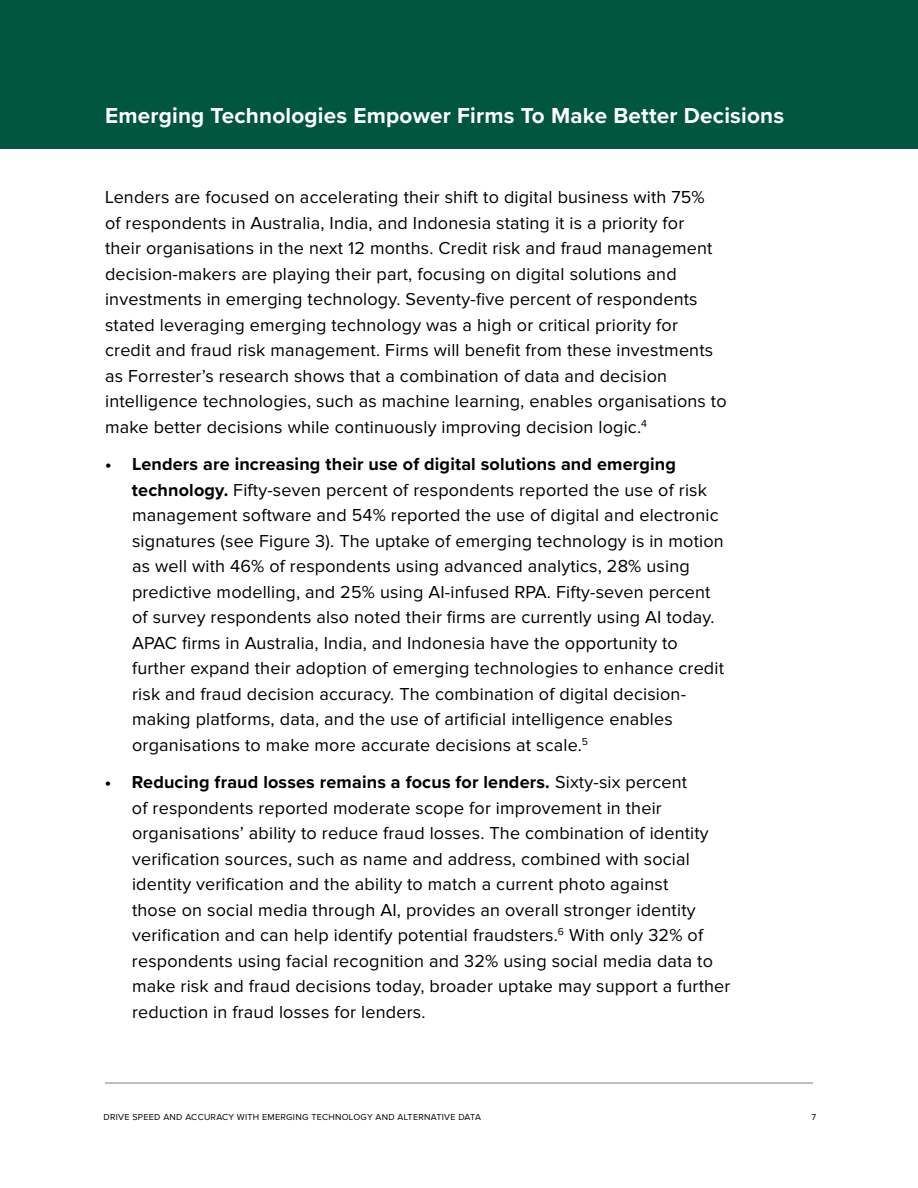
<style>
.page{position:relative;width:918px;height:1188px;background:#fff}
.page>*{position:absolute;margin:0;border:0;box-sizing:border-box;transform-origin:0 0}
.t1{font:700 22.5px "Proxima Nova";letter-spacing:.01em;color:#fff}
.t2{font:18px/25.5px "Proxima Nova";letter-spacing:.01em;color:#000}
.t3{font:9px "Proxima Nova";letter-spacing:.03em;color:#000}
.s1{font-weight:700}
</style>
<div class="page">
<div style="left:0;top:0;width:918px;height:148px;background:#00563f"></div>
<hr style="left:105px;top:1082px;width:708px;height:2px;background:#a7a9ac">
<p class="t1" style="left:105px;top:98px;width:681px">Emerging Technologies Empower Firms To Make Better Decisions</p>
<p class="t2" style="left:105px;top:185px;width:623px">Lenders are focused on accelerating their shift to digital business with 75%<br>of respondents in Australia, India, and Indonesia stating it is a priority for<br>their organisations in the next 12 months. Credit risk and fraud management decision-makers are playing their part, focusing on digital solutions and investments in emerging technology. Seventy-five percent of respondents stated leveraging emerging technology was a high or critical priority for credit and fraud risk management. Firms will benefit from these investments as Forrester’s research shows that a combination of data and decision intelligence technologies, such as machine learning, enables organisations to make better decisions while continuously improving decision logic.<sup>4</sup></p>
<p class="t2" style="left:132px;top:452px;width:594px;text-indent:-27px"><span class="s1">• Lenders are increasing their use of digital solutions and emerging technology.</span> Fifty-seven percent of respondents reported the use of risk management software and 54% reported the use of digital and electronic signatures (see Figure 3). The uptake of emerging technology is in motion as well with 46% of respondents using advanced analytics, 28% using predictive modelling, and 25% using AI-infused RPA. Fifty-seven percent of survey respondents also noted their firms are currently using AI today.<br>APAC firms in Australia, India, and Indonesia have the opportunity to further expand their adoption of emerging technologies to enhance credit risk and fraud decision accuracy. The combination of digital decision&shy;making platforms, data, and the use of artificial intelligence enables organisations to make more accurate decisions at scale.<sup>5</sup></p>
<p class="t2" style="left:132px;top:770px;width:600px;text-indent:-27px"><span class="s1">• Reducing fraud losses remains a focus for lenders.</span> Sixty-six percent<br>of respondents reported moderate scope for improvement in their organisations’ ability to reduce fraud losses. The combination of identity verification sources, such as name and address, combined with social identity verification and the ability to match a current photo against<br>those on social media through AI, provides an overall stronger identity verification and can help identify potential fraudsters.<sup>6</sup> With only 32% of respondents using facial recognition and 32% using social media data to make risk and fraud decisions today, broader uptake may support a further reduction in fraud losses for lenders.</p>
<p class="t3" style="left:104px;top:1113px;width:379px">DRIVE SPEED AND ACCURACY WITH EMERGING TECHNOLOGY AND ALTERNATIVE DATA</p>
<p class="t3" style="left:811px;top:1113px;width:6px">7</p>
</div>
